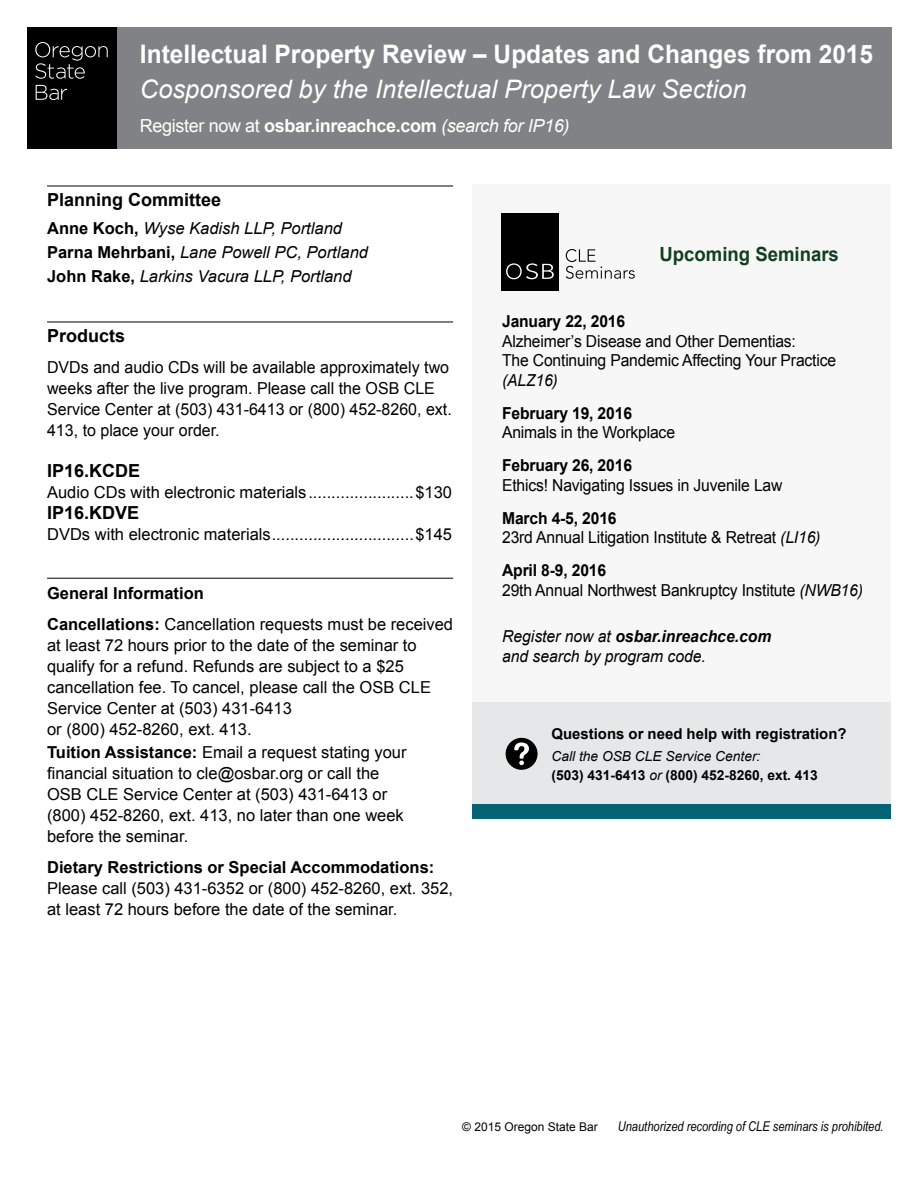
<style>
.page{position:relative;width:918px;height:1188px;background:#fff}
.page>*{position:absolute;margin:0;border:0;box-sizing:border-box;transform-origin:0 0}
.t1{font:700 25.5px/34.5px "Arial";color:#fff;scale:.96 1}
.t2{font:700 19.5px "Arial";color:#113e1f;scale:.95 1}
.t3{font:700 18px "Arial";letter-spacing:-.02em;color:#fff}
.Section_headings_wit{font:700 18px "Arial";color:#000}
.Schedule--Segment_Ti{font:700 18px "Arial";color:#000}
.Schedule--Segment_Ti-2{font:16.5px/21px "Arial";color:#000}
.Schedule_Title{font:16.5px/19.5px "Arial";letter-spacing:-.01em;color:#000;scale:.95 1}
.Upcoming_seminar_box{font:italic 16.5px "Arial";color:#000}
.Upcoming_seminar_box-2{font:italic 16.5px/19.5px "Arial";color:#000;scale:.95 1}
.Section_headings_wit-2{font:700 16.5px "Arial";color:#000}
.Schedule_Title-2{font:700 16.5px "Arial";letter-spacing:-.01em;color:#000;scale:.95 1}
.t4{font:700 14.85px "Arial";color:#000}
.t5{font:700 13.8px/19.5px "Arial";color:#000}
.Names_and_unbulleted{font:italic 13.5px "Arial Narrow";color:#000}
.Names_and_unbulleted-2{font:12px "Arial";color:#000}
.s1{font-weight:400;font-style:italic}
.s2{font-weight:400}
.s3{font-weight:700;font-style:normal}
.s4{font-weight:700}
.s5{font-style:italic}
</style>
<div class="page">
<hr style="left:47px;top:186px;width:406px;height:1px;background:#000">
<hr style="left:47px;top:322px;width:406px;height:1px;background:#000">
<hr style="left:47px;top:578px;width:406px;height:1px;background:#000">
<div style="left:473px;top:184px;width:418px;height:520px;background:#f7f7f7"></div>
<div style="left:501px;top:213px;width:58px;height:78px;background:#000"></div>
<svg style="left:506px;top:263px;width:48px;height:16px"></svg>
<svg style="left:566px;top:249px;width:69px;height:30px"></svg>
<div style="left:473px;top:702px;width:418px;height:103px;background:#e6e7e8"></div>
<div style="left:473px;top:805px;width:418px;height:14px;background:#046475"></div>
<div style="left:506px;top:738px;width:32px;height:32px;background:#000;border-radius:50%"></div>
<svg style="left:514px;top:742px;width:15px;height:23px"></svg>
<div style="left:105px;top:27px;width:787px;height:122px;background:#808285"></div>
<div style="left:27px;top:27px;width:89px;height:122px;background:#000"></div>
<svg style="left:35px;top:42px;width:73px;height:37px"></svg>
<svg style="left:36px;top:85px;width:31px;height:15px"></svg>
<p class="t1" style="left:140px;top:38px;width:765px">Intellectual Property Review – Updates and Changes from 2015<br><span class="s1">Cosponsored by the Intellectual Property Law Section</span></p>
<p class="t3" style="left:140px;top:114px;width:431px"><span class="s2">Register now at</span> osbar.inreachce.com <span class="s1">(search for IP16)</span></p>
<p class="Section_headings_wit" style="left:47px;top:188px;width:176px">Planning Committee</p>
<p class="Upcoming_seminar_box" style="left:47px;top:217px;width:296px"><span class="s3">Anne Koch,</span> Wyse Kadish LLP, Portland</p>
<p class="Upcoming_seminar_box" style="left:47px;top:241px;width:322px"><span class="s3">Parna Mehrbani,</span> Lane Powell PC, Portland</p>
<p class="Upcoming_seminar_box" style="left:47px;top:265px;width:306px"><span class="s3">John Rake,</span> Larkins Vacura LLP, Portland</p>
<p class="Section_headings_wit" style="left:47px;top:324px;width:80px">Products</p>
<p class="Schedule--Segment_Ti-2" style="left:47px;top:357px;width:406px">DVDs and audio CDs will be available approximately two weeks after the live program. Please call the OSB CLE Service Center at (503) 431-6413 or (800) 452-8260, ext.<br>413, to place your order.</p>
<p class="Schedule--Segment_Ti" style="left:47px;top:459px;width:95px">IP16.KCDE</p>
<p class="Schedule--Segment_Ti-2" style="left:47px;top:482px;width:406px">Audio CDs with electronic materials.......................$130</p>
<p class="Schedule--Segment_Ti" style="left:47px;top:501px;width:94px">IP16.KDVE</p>
<p class="Schedule--Segment_Ti-2" style="left:47px;top:524px;width:406px">DVDs with electronic materials...............................$145</p>
<p class="Section_headings_wit-2" style="left:47px;top:582px;width:158px">General Information</p>
<p class="Schedule--Segment_Ti-2" style="left:47px;top:614px;width:408px"><span class="s4">Cancellations:</span> Cancellation requests must be received at least 72 hours prior to the date of the seminar to qualify for a refund. Refunds are subject to a $25 cancellation fee. To cancel, please call the OSB CLE Service Center at (503) 431-6413<br>or (800) 452-8260, ext. 413.</p>
<p class="Schedule--Segment_Ti-2" style="left:47px;top:742px;width:361px"><span class="s4">Tuition Assistance:</span> Email a request stating your financial situation to cle@osbar.org or call the OSB CLE Service Center at (503) 431-6413 or (800) 452-8260, ext. 413, no later than one week before the seminar.</p>
<p class="Schedule--Segment_Ti-2" style="left:47px;top:857px;width:408px"><span class="s4">Dietary Restrictions or Special Accommodations:<br></span>Please call (503) 431-6352 or (800) 452-8260, ext. 352, at least 72 hours before the date of the seminar.</p>
<p class="t2" style="left:660px;top:242px;width:190px">Upcoming Seminars</p>
<p class="Schedule_Title" style="left:502px;top:312px;width:353px"><span class="s4">January 22, 2016<br></span>Alzheimer’s Disease and Other Dementias:<br>The Continuing Pandemic Affecting Your Practice <span class="s5">(ALZ16)</span></p>
<p class="Schedule_Title" style="left:502px;top:404px;width:184px"><span class="s4">February 19, 2016<br></span>Animals in the Workplace</p>
<p class="Schedule_Title-2" style="left:502px;top:455px;width:138px">February 26, 2016</p>
<p class="Schedule_Title" style="left:502px;top:476px;width:297px">Ethics! Navigating Issues in Juvenile Law</p>
<p class="Schedule_Title" style="left:502px;top:509px;width:337px"><span class="s4">March 4-5, 2016<br></span>23rd Annual Litigation Institute &amp; Retreat <span class="s5">(LI16)</span></p>
<p class="Schedule_Title" style="left:502px;top:561px;width:381px"><span class="s4">April 8-9, 2016<br></span>29th Annual Northwest Bankruptcy Institute <span class="s5">(NWB16)</span></p>
<p class="Upcoming_seminar_box-2" style="left:502px;top:627px;width:285px">Register now at <span class="s4">osbar.inreachce.com </span>and search by program code.</p>
<p class="t4" style="left:551px;top:724px;width:297px">Questions or need help with registration?</p>
<p class="t5" style="left:551px;top:746px;width:268px"><span class="s1">Call the OSB CLE Service Center:<br></span>(503) 431-6413 <span class="s1">or</span> (800) 452-8260, ext. 413</p>
<p class="Names_and_unbulleted-2" style="left:462px;top:1119px;width:137px">© 2015 Oregon State Bar</p>
<p class="Names_and_unbulleted" style="left:618px;top:1117px;width:267px">Unauthorized recording of CLE seminars is prohibited.</p>
</div>
